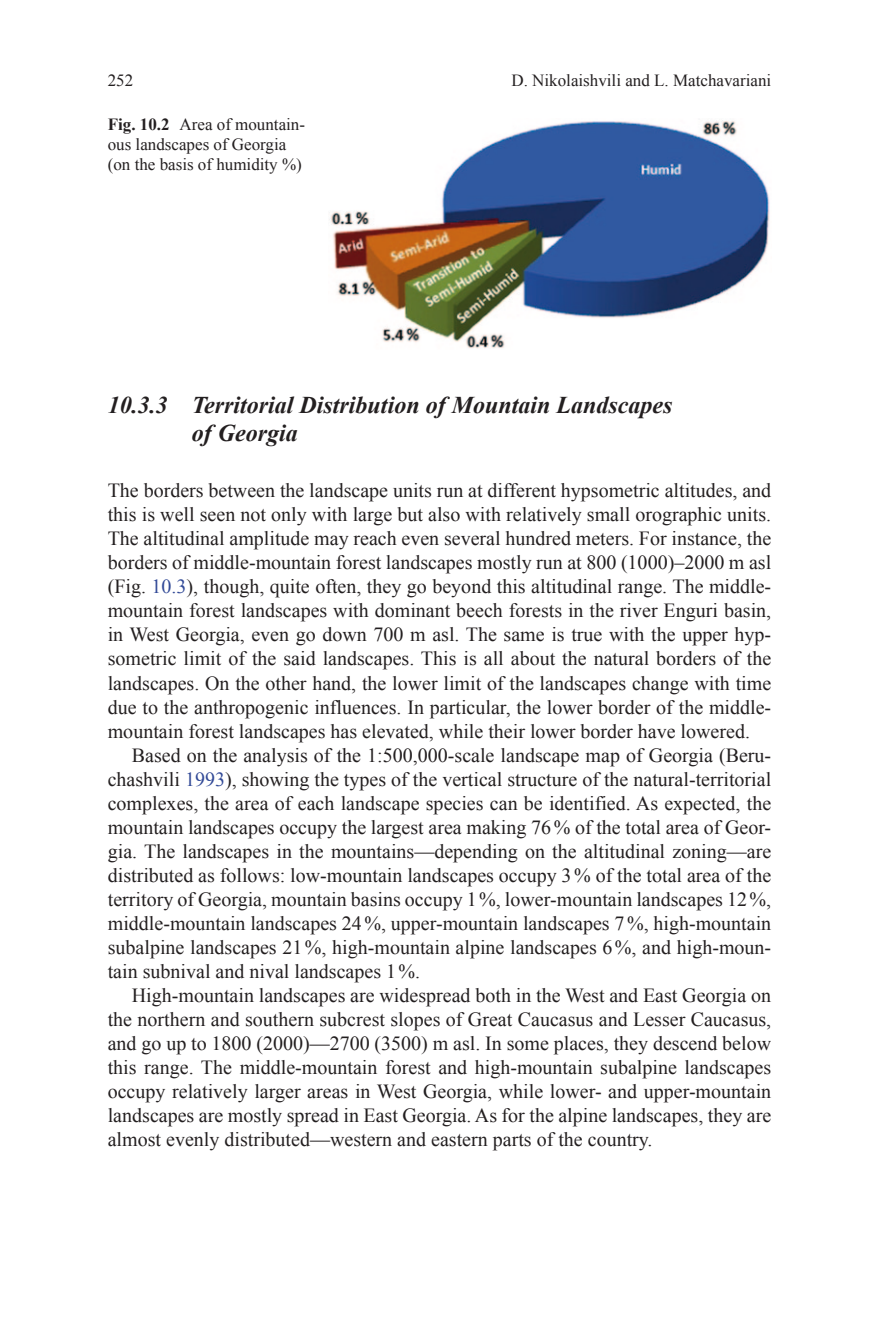
<style>
.page{position:relative;width:879px;height:1333px;background:#fff}
.page>*{position:absolute;margin:0;border:0;box-sizing:border-box;transform-origin:0 0}
.t1{font:italic 700 24px/28px "Times New Roman";color:#231f20}
.t2{font:20px/24px "Times New Roman";color:#231f20;text-align:justify}
.t3{font:20px/24px "Times New Roman PSMT2";color:#231f20}
.t4{font:17px/20px "Times New Roman";color:#231f20}
.t5{font:17px "Times New Roman PSMT2";color:#231f20}
.s1{font-family:"Times New Roman PS Bold MT22"}
.s2{font-family:"Times New Roman PSMT2"}
.s3{font-family:"Times New Roman PSMT2";color:#324a97}
</style>
<div class="page">
<img style="left:329px;top:120px;width:441px;height:228px">
<p class="t5" style="left:108px;top:69px;width:27px">252</p>
<p class="t5" style="left:511px;top:69px;width:261px">D. Nikolaishvili and L. Matchavariani</p>
<p class="t4" style="left:108px;top:114px;width:199px"><span class="s1">Fig. 10.2</span> Area of mountain&shy;ous landscapes of Georgia (on the basis of humidity %)</p>
<p class="t1" style="left:192px;top:390px;width:482px;text-indent:-84px">10.3.3 Territorial Distribution of Mountain Landscapes of Georgia</p>
<p class="t2" style="left:108px;top:478px;width:665px">The borders between the landscape units run at different hypsometric altitudes, and</p>
<p class="t3" style="left:108px;top:502px;width:665px">this is well seen not only with large but also with relatively small orographic units.<br>The altitudinal amplitude may reach even several hundred meters. For instance, the</p>
<p class="t2" style="left:108px;top:550px;width:665px">borders of middle-mountain forest landscapes mostly run at 800 (1000)–2000 m asl <span class="s2">(Fig.</span> <span class="s3">10.3</span>), though, quite often, they go beyond this altitudinal range. The middle&shy;mountain forest landscapes with dominant beech forests in the river Enguri basin, in West Georgia, even go down 700 m asl. The same is true with the upper hyp&shy;sometric limit of the said landscapes. This is all about the natural borders of the landscapes. On the other hand, the lower limit of the landscapes change with time due to the anthropogenic influences. In particular, the lower border of the middle&shy;mountain forest landscapes has elevated, while their lower border have lowered.</p>
<p class="t2" style="left:108px;top:742px;width:665px;text-indent:24px">Based on the analysis of the 1:500,000-scale landscape map of Georgia (Beru&shy;<span class="s2">chashvili</span> <span class="s3">1993</span>), showing the types of the vertical structure of the natural-territorial complexes, the area of each landscape species can be identified. As expected, the mountain landscapes occupy the largest area making 76% of the total area of Geor<span class="s2">-</span></p>
<p class="t3" style="left:108px;top:838px;width:665px">gia. The landscapes in the mountains—depending on the altitudinal zoning—are</p>
<p class="t2" style="left:108px;top:862px;width:665px">distributed as follows: low-mountain landscapes occupy 3% of the total area of the territory of Georgia, mountain basins occupy 1%, lower-mountain landscapes 12%, middle-mountain landscapes 24%, upper-mountain landscapes 7%, high-mountain</p>
<p class="t3" style="left:108px;top:934px;width:665px">subalpine landscapes 21%, high-mountain alpine landscapes 6%, and high-moun&shy;tain subnival and nival landscapes 1%.</p>
<p class="t2" style="left:108px;top:982px;width:665px;text-align:right">High-mountain landscapes are widespread both in the West and East Georgia on the northern and southern subcrest slopes of Great Caucasus and Lesser Caucasus,</p>
<p class="t3" style="left:108px;top:1030px;width:665px">and go up to 1800 (2000)—2700 (3500) m asl. In some places, they descend below</p>
<p class="t2" style="left:108px;top:1054px;width:665px">this range. The middle-mountain forest and high-mountain subalpine landscapes occupy relatively larger areas in West Georgia, while lower- and upper-mountain landscapes are mostly spread in East Georgia. As for the alpine landscapes, they are almost evenly distributed—western and eastern parts of the country.</p>
</div>
